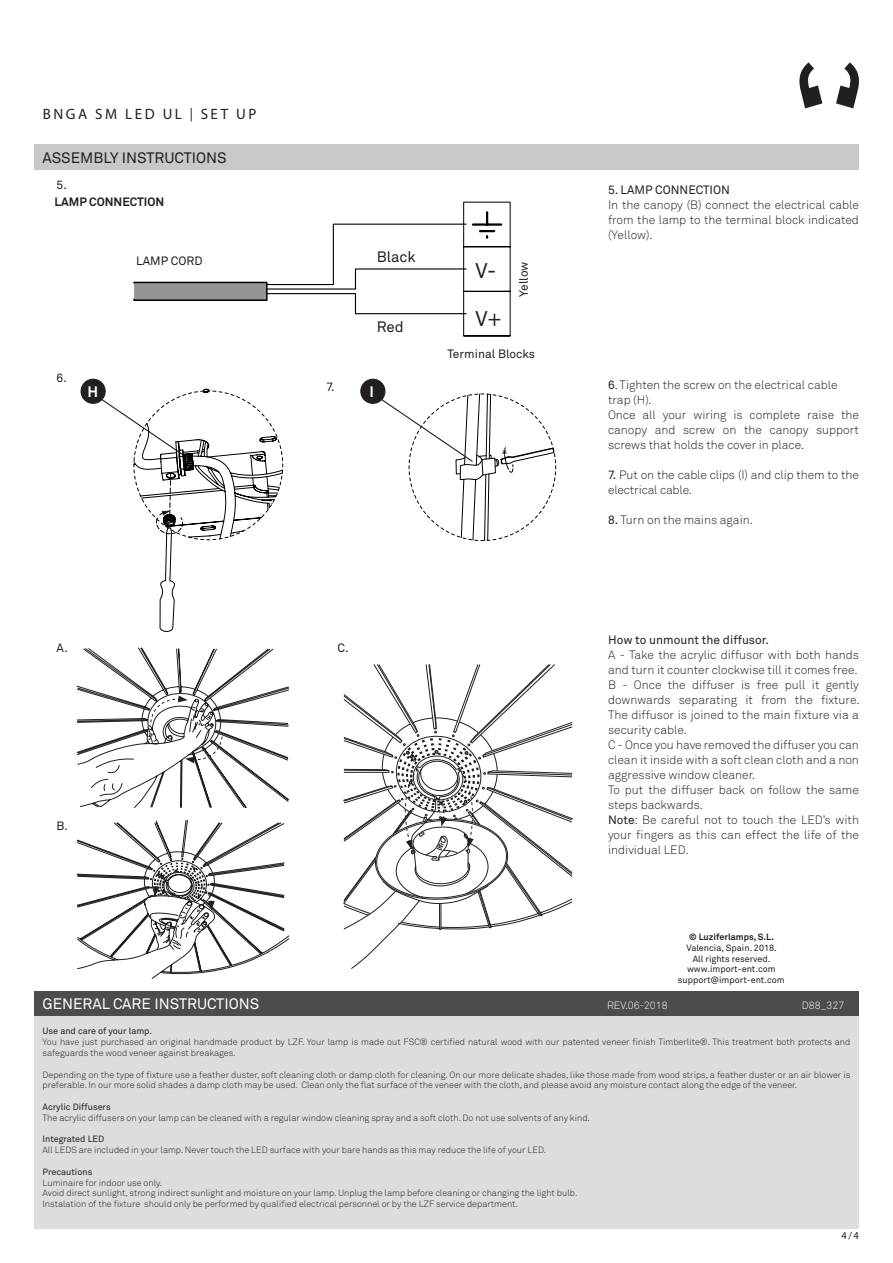
<style>
.page{position:relative;width:893px;height:1263px;background:#fff}
.page>*{position:absolute;margin:0;border:0;box-sizing:border-box;transform-origin:0 0}
.t1{font:21px "Akkurat";color:#231f20}
.t2{font:15px "Akkurat";color:#231f20}
.t3{font:15px "Akkurat";color:#fff}
.t4{font:15px "Myriad Pro";letter-spacing:.17em;color:#231f20}
.t5{font:700 15px "Akkurat";color:#fff}
.t6{font:300 12px/15px "Akkurat";color:#231f20;text-align:justify}
.t7{font:12px "Akkurat";color:#231f20}
.t8{font:700 12px "Akkurat";color:#231f20}
.t9{font:300 10.5px "Akkurat";color:#fff}
.t10{font:10.5px "Myriad Pro";color:#231f20}
.t11{font:300 9px/10.8px "Akkurat";color:#231f20}
.t12{font:9px/10.8px "Akkurat";color:#231f20;text-align:center}
.t13{font:700 9px "Akkurat";color:#231f20}
.s1{font-size:13.5px}
.s2{font-weight:400;font-size:12px;color:#231f20}
.s3{font-weight:400}
</style>
<div class="page">
<div style="left:34px;top:145px;width:825px;height:25px;background:#c7c8ca"></div>
<div style="left:34px;top:991px;width:825px;height:25px;background:#4b4c4d"></div>
<div style="left:34px;top:1016px;width:825px;height:213px;background:#dcdddf"></div>
<svg style="left:799px;top:62px;width:23px;height:46px"></svg>
<svg style="left:836px;top:62px;width:23px;height:46px"></svg>
<div style="left:361px;top:379px;width:24px;height:24px;background:#231f20;border-radius:50%"></div>
<div style="left:360px;top:379px;width:25px;height:25px;border:1px solid #231f20;border-radius:50%"></div>
<svg style="left:380px;top:394px;width:176px;height:147px"></svg>
<div style="left:81px;top:379px;width:24px;height:24px;background:#231f20;border-radius:50%"></div>
<div style="left:81px;top:379px;width:25px;height:25px;border:1px solid #231f20;border-radius:50%"></div>
<svg style="left:100px;top:389px;width:183px;height:243px"></svg>
<svg style="left:76px;top:647px;width:214px;height:161px"></svg>
<svg style="left:76px;top:820px;width:214px;height:159px"></svg>
<svg style="left:343px;top:664px;width:230px;height:305px"></svg>
<svg style="left:133px;top:201px;width:378px;height:136px"></svg>
<h2 class="t4" style="left:43px;top:104px;width:215px">BNGA SM LED UL <span class="s1">|</span> SET UP</h2>
<h2 class="t2" style="left:43px;top:148px;width:186px">ASSEMBLY INSTRUCTIONS</h2>
<p class="t7" style="left:57px;top:178px;width:12px">5.</p>
<p class="t8" style="left:55px;top:194px;width:111px">LAMP CONNECTION</p>
<p class="t7" style="left:136px;top:254px;width:68px">LAMP CORD</p>
<p class="t2" style="left:377px;top:247px;width:40px">Black</p>
<p class="t2" style="left:377px;top:318px;width:28px">Red</p>
<p class="t7" style="left:57px;top:370px;width:12px">6.</p>
<p class="t7" style="left:326px;top:379px;width:10px">7.</p>
<p class="t5" style="left:88px;top:382px;width:12px">H</p>
<p class="t5" style="left:369px;top:382px;width:9px">I<span class="s2">I</span></p>
<p class="t1" style="left:475px;top:258px;width:22px">V-</p>
<p class="t1" style="left:475px;top:306px;width:28px">V+</p>
<p class="t7" style="left:516px;top:297px;width:37px;rotate:-90deg">Yellow</p>
<p class="t7" style="left:448px;top:346px;width:89px">Terminal Blocks</p>
<p class="t7" style="left:57px;top:640px;width:13px">A.</p>
<p class="t7" style="left:338px;top:640px;width:12px">C.</p>
<p class="t7" style="left:57px;top:818px;width:13px">B.</p>
<p class="t7" style="left:608px;top:182px;width:123px">5. LAMP CONNECTION</p>
<p class="t6" style="left:608px;top:197px;width:252px">In the canopy (B) connect the electrical cable from the lamp to the terminal block indicated (Yellow).</p>
<p class="t6" style="left:608px;top:377px;width:231px"><span class="s3">6</span>. Tighten the screw on the electrical cable</p>
<p class="t6" style="left:608px;top:392px;width:45px">trap (H).</p>
<p class="t6" style="left:608px;top:407px;width:252px">Once all your wiring is complete raise the canopy and screw on the canopy support screws that holds the cover in place.</p>
<p class="t6" style="left:608px;top:467px;width:252px"><span class="s3">7.</span> Put on the cable clips (I) and clip them to the electrical cable.</p>
<p class="t6" style="left:608px;top:512px;width:146px"><span class="s3">8.</span> Turn on the mains again.</p>
<p class="t7" style="left:608px;top:632px;width:162px">How to unmount the diffusor.</p>
<p class="t6" style="left:608px;top:647px;width:252px">A - Take the acrylic diffusor with both hands and turn it counter clockwise till it comes free.</p>
<p class="t6" style="left:608px;top:677px;width:253px">B - Once the diffuser is free pull it gently downwards separating it from the fixture.<br>The diffusor is joined to the main fixture via a security cable.</p>
<p class="t6" style="left:608px;top:737px;width:252px">C - Once you have removed the diffuser you can clean it inside with a soft clean cloth and a non aggressive window cleaner.</p>
<p class="t6" style="left:608px;top:782px;width:252px">To put the diffuser back on follow the same steps backwards.</p>
<p class="t6" style="left:608px;top:812px;width:252px"><span class="s3">Note</span>: Be careful not to touch the LED’s with your fingers as this can effect the life of the individual LED.</p>
<p class="t13" style="left:689px;top:931px;width:86px">© Luziferlamps, S.L.</p>
<p class="t12" style="left:678px;top:942px;width:108px">Valencia, Spain. 2018.<br>All rights reserved. www.import-ent.com support@import-ent.com</p>
<h2 class="t3" style="left:43px;top:994px;width:218px">GENERAL CARE INSTRUCTIONS</h2>
<p class="t12" style="left:43px;top:1026px;width:111px">Use and care of your lamp.</p>
<p class="t11" style="left:43px;top:1036px;width:809px">You have just purchased an original handmade product by LZF. Your lamp is made out FSC® certified natural wood with our patented veneer finish Timberlite®. This treatment both protects and safeguards the wood veneer against breakages.</p>
<p class="t11" style="left:43px;top:1069px;width:809px">Depending on the type of fixture use a feather duster, soft cleaning cloth or damp cloth for cleaning. On our more delicate shades, like those made from wood strips, a feather duster or an air blower is preferable. In our more solid shades a damp cloth may be used. Clean only the flat surface of the veneer with the cloth, and please avoid any moisture contact along the edge of the veneer.</p>
<p class="t12" style="left:43px;top:1101px;width:70px">Acrylic Diffusers</p>
<p class="t11" style="left:43px;top:1112px;width:549px">The acrylic diffusers on your lamp can be cleaned with a regular window cleaning spray and a soft cloth. Do not use solvents of any kind.</p>
<p class="t12" style="left:43px;top:1134px;width:63px">Integrated LED</p>
<p class="t11" style="left:43px;top:1144px;width:505px">All LEDS are included in your lamp. Never touch the LED surface with your bare hands as this may reduce the life of your LED.</p>
<p class="t12" style="left:43px;top:1166px;width:51px">Precautions</p>
<p class="t11" style="left:43px;top:1177px;width:536px">Luminaire for indoor use only.<br>Avoid direct sunlight, strong indirect sunlight and moisture on your lamp. Unplug the lamp before cleaning or changing the light bulb.<br>Instalation of the fixture should only be performed by qualified electrical personnel or by the LZF service department.</p>
<p class="t9" style="left:607px;top:999px;width:62px">REV.06-2018</p>
<p class="t9" style="left:802px;top:999px;width:44px">D88_327</p>
<p class="t10" style="left:841px;top:1229px;width:19px">4/4</p>
</div>
